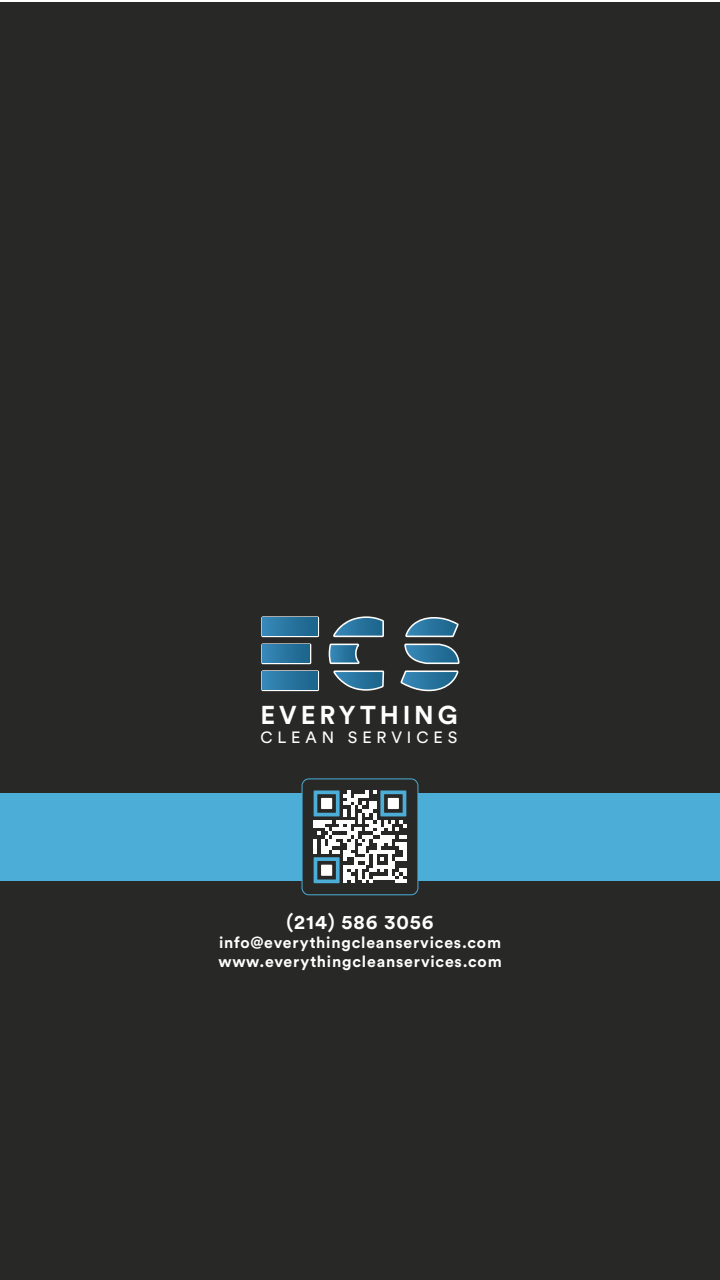
<style>
.page{position:relative;width:720px;height:1280px;background:#fff}
.page>*{position:absolute;margin:0;border:0;box-sizing:border-box;transform-origin:0 0}
.t1{font:700 25.6px "Circular Std";letter-spacing:.15em;color:#fff}
.t2{font:700 20px "Circular Std";letter-spacing:.05em;color:#fff}
.t3{font:16.2px "Circular Std";letter-spacing:.3em;color:#fff}
.t4{font:700 15.9px/19px "Circular Std";letter-spacing:.05em;color:#fff}
</style>
<div class="page">
<div style="left:0;top:2px;width:720px;height:1278px;background:#282827"></div>
<div style="left:0;top:793px;width:720px;height:88px;background:#4caed6"></div>
<svg style="left:405px;top:617px;width:54px;height:20px"></svg>
<svg style="left:404px;top:644px;width:56px;height:20px"></svg>
<svg style="left:400px;top:670px;width:59px;height:21px"></svg>
<svg style="left:333px;top:616px;width:51px;height:21px"></svg>
<svg style="left:329px;top:644px;width:31px;height:20px"></svg>
<svg style="left:333px;top:670px;width:51px;height:21px"></svg>
<svg style="left:261px;top:616px;width:58px;height:21px"></svg>
<div style="left:263px;top:618px;width:55px;height:18px;background:linear-gradient(to right,#3787b7,#1a6389)"></div>
<svg style="left:261px;top:670px;width:58px;height:21px"></svg>
<div style="left:263px;top:672px;width:55px;height:18px;background:linear-gradient(to right,#3787b7,#1a6389)"></div>
<svg style="left:261px;top:643px;width:50px;height:21px"></svg>
<div style="left:263px;top:645px;width:47px;height:18px;background:linear-gradient(to right,#3787b7,#1a6389)"></div>
<div style="left:302px;top:779px;width:116px;height:116px;background:#282827;border-radius:7px"></div>
<div style="left:302px;top:778px;width:116px;height:117px;border:1px solid #4caed6;border-radius:7px"></div>
<svg style="left:314px;top:790px;width:92px;height:93px"></svg>
<h1 class="t1" style="left:260px;top:698px;width:199px">EVERYTHING</h1>
<p class="t3" style="left:260px;top:728px;width:198px">CLEAN SERVICES</p>
<p class="t2" style="left:287px;top:909px;width:148px">(214) 586 3056</p>
<p class="t4" style="left:218px;top:933px;width:285px">info@everythingcleanservices.com www.everythingcleanservices.com</p>
</div>
